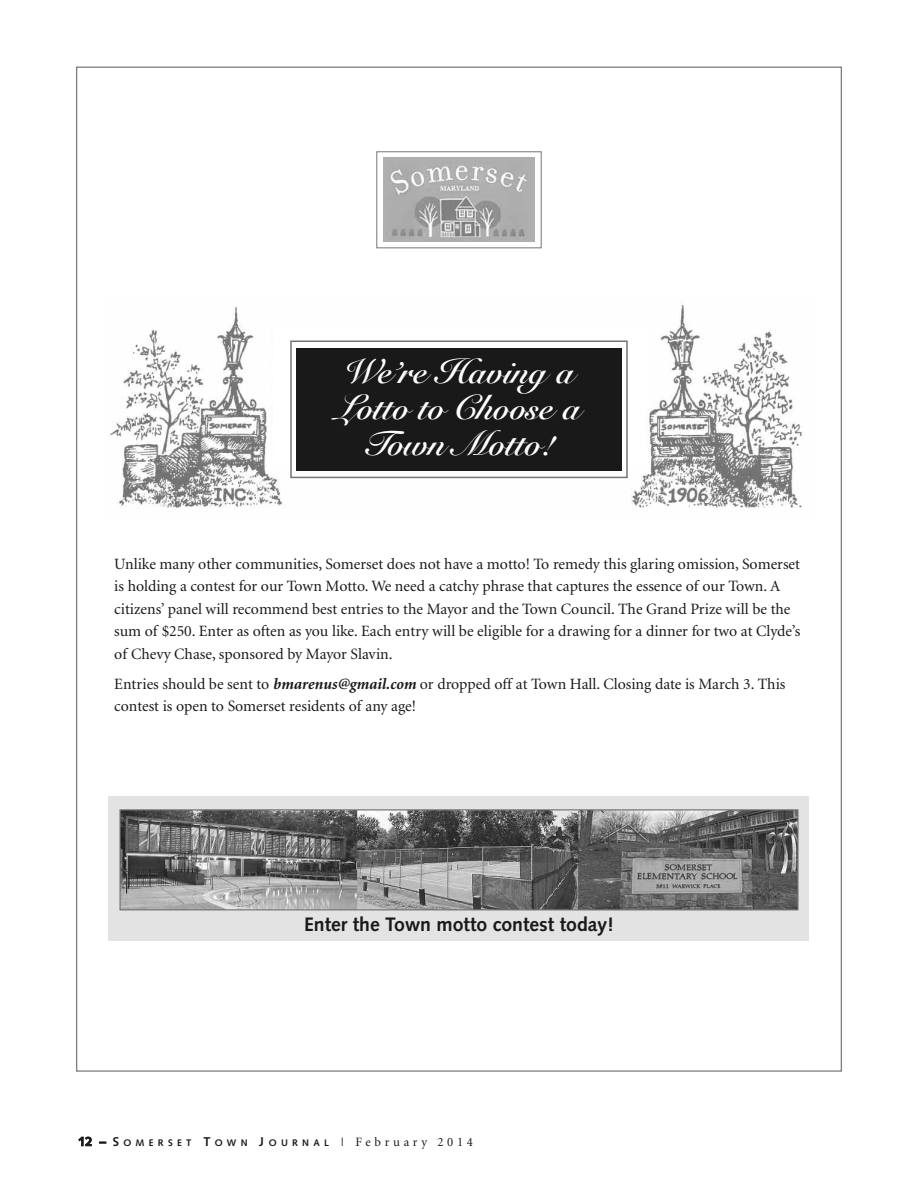
<style>
.page{position:relative;width:918px;height:1188px;background:#fff}
.page>*{position:absolute;margin:0;border:0;box-sizing:border-box;transform-origin:0 0}
.t1{font:700 34.5px/36px "Snell Roundhand";color:#fff;text-align:center}
.t2{font:700 19.5px "Syntax";color:#191919}
.t3{font:15.75px/22.5px "Minion";color:#191919}
.t4{font:700 9.6px "Syntax";letter-spacing:.445em;color:#191919}
.s1{font-weight:700;font-style:italic}
.s2{font-size:12.75px}
.s3{font-family:"Minion";font-weight:400;font-size:12.75px}
</style>
<div class="page">
<img style="left:108px;top:304px;width:694px;height:204px">
<div style="left:273px;top:328px;width:372px;height:138px;background:#fff"></div>
<div style="left:290px;top:341px;width:338px;height:137px;border:2px solid #757575"></div>
<div style="left:109px;top:797px;width:700px;height:144px;background:#e3e3e3"></div>
<div style="left:296px;top:348px;width:326px;height:123px;background:#191919"></div>
<img style="left:383px;top:158px;width:152px;height:84px">
<div style="left:376px;top:151px;width:166px;height:97px;border:1px solid #757575"></div>
<img style="left:121px;top:811px;width:676px;height:97px">
<div style="left:119px;top:809px;width:680px;height:101px;border:1px solid #757575"></div>
<h1 class="t1" style="left:337px;top:355px;width:245px">We’re Having a<br>Lotto to Choose a<br>Town Motto!</h1>
<p class="t3" style="left:114px;top:554px;width:688px">Unlike many other communities, Somerset does not have a motto! To remedy this glaring omission, Somerset is holding a contest for our Town Motto. We need a catchy phrase that captures the essence of our Town. A citizens’ panel will recommend best entries to the Mayor and the Town Council. The Grand Prize will be the sum of $250. Enter as often as you like. Each entry will be eligible for a drawing for a dinner for two at Clyde’s of Chevy Chase, sponsored by Mayor Slavin.</p>
<p class="t3" style="left:114px;top:674px;width:673px">Entries should be sent to <span class="s1">bmarenus@gmail.com</span> or dropped off at Town Hall. Closing date is March 3. This contest is open to Somerset residents of any age!</p>
<p class="t2" style="left:304px;top:916px;width:311px">Enter the Town motto contest today!</p>
<p class="t4" style="left:78px;top:1139px;width:396px"><span class="s2">12 –S</span>OMERSET <span class="s2">T</span>OWN <span class="s2">J</span>OURNAL <span class="s3">| February 2014</span></p>
</div>
